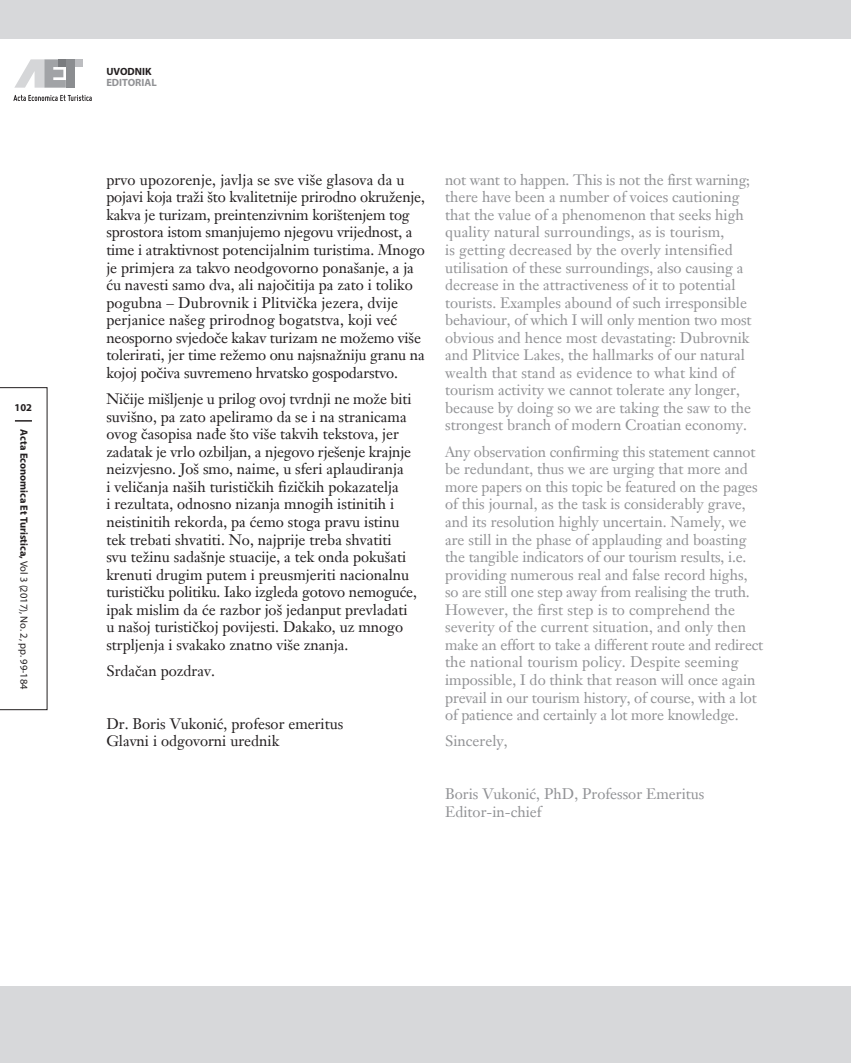
<style>
.page{position:relative;width:851px;height:1063px;background:#fff}
.page>*{position:absolute;margin:0;border:0;box-sizing:border-box;transform-origin:0 0}
.t1{font:15px/17.5px "Janson HR";color:#919295}
.t2{font:15px/17.5px "Janson HR";color:#231f20}
.t3{font:700 10.5px "Myriad Pro";color:#231f20}
.t4{font:700 10.5px "Myriad Pro";color:#919295}
.s1{font-weight:400}
</style>
<div class="page">
<div style="left:0;top:0;width:850px;height:38px;background:#d7d8da"></div>
<div style="left:0;top:986px;width:850px;height:77px;background:#d7d8da"></div>
<svg style="left:0;top:387px;width:47px;height:323px"></svg>
<svg style="left:14px;top:59px;width:52px;height:29px"></svg>
<div style="left:66px;top:59px;width:9px;height:29px;background:#8b8d90"></div>
<div style="left:58px;top:59px;width:8px;height:8px;background:#7a7c7f"></div>
<div style="left:75px;top:59px;width:7px;height:8px;background:#bcbdc0"></div>
<svg style="left:13px;top:95px;width:79px;height:6px"></svg>
<p class="t3" style="left:15px;top:401px;width:19px">102</p>
<p class="t3" style="left:31px;top:429px;width:261px;rotate:90deg">Acta Economica Et Turistica, <span class="s1">Vol 3 (2017), No. 2, pp. 99-184</span></p>
<p class="t3" style="left:106px;top:64px;width:47px">UVODNIK</p>
<p class="t4" style="left:106px;top:76px;width:52px">EDITORIAL</p>
<p class="t2" style="left:106px;top:171px;width:320px">prvo upozorenje, javlja se sve više glasova da u pojavi koja traži što kvalitetnije prirodno okruženje, kakva je turizam, preintenzivnim korištenjem tog sprostora istom smanjujemo njegovu vrijednost, a time i atraktivnost potencijalnim turistima. Mnogo je primjera za takvo neodgovorno ponašanje, a ja ću navesti samo dva, ali najočitija pa zato i toliko pogubna – Dubrovnik i Plitvička jezera, dvije perjanice našeg prirodnog bogatstva, koji već neosporno svjedoče kakav turizam ne možemo više tolerirati, jer time režemo onu najsnažniju granu na kojoj počiva suvremeno hrvatsko gospodarstvo.</p>
<p class="t2" style="left:106px;top:390px;width:312px">Ničije mišljenje u prilog ovoj tvrdnji ne može biti suvišno, pa zato apeliramo da se i na stranicama ovog časopisa nađe što više takvih tekstova, jer zadatak je vrlo ozbiljan, a njegovo rješenje krajnje neizvjesno. Još smo, naime, u sferi aplaudiranja<br>i veličanja naših turističkih fizičkih pokazatelja<br>i rezultata, odnosno nizanja mnogih istinitih i neistinitih rekorda, pa ćemo stoga pravu istinu tek trebati shvatiti. No, najprije treba shvatiti<br>svu težinu sadašnje stuacije, a tek onda pokušati krenuti drugim putem i preusmjeriti nacionalnu turističku politiku. Iako izgleda gotovo nemoguće, ipak mislim da će razbor još jedanput prevladati u našoj turističkoj povijesti. Dakako, uz mnogo strpljenja i svakako znatno više znanja.</p>
<p class="t2" style="left:106px;top:662px;width:110px">Srdačan pozdrav.</p>
<p class="t2" style="left:106px;top:715px;width:238px">Dr. Boris Vukonić, profesor emeritus<br>Glavni i odgovorni urednik</p>
<p class="t1" style="left:445px;top:171px;width:308px">not want to happen. This is not the first warning; there have been a number of voices cautioning that the value of a phenomenon that seeks high quality natural surroundings, as is tourism,<br>is getting decreased by the overly intensified utilisation of these surroundings, also causing a decrease in the attractiveness of it to potential tourists. Examples abound of such irresponsible behaviour, of which I will only mention two most obvious and hence most devastating: Dubrovnik and Plitvice Lakes, the hallmarks of our natural wealth that stand as evidence to what kind of tourism activity we cannot tolerate any longer, because by doing so we are taking the saw to the strongest branch of modern Croatian economy.</p>
<p class="t1" style="left:445px;top:443px;width:319px">Any observation confirming this statement cannot be redundant, thus we are urging that more and more papers on this topic be featured on the pages of this journal, as the task is considerably grave, and its resolution highly uncertain. Namely, we are still in the phase of applauding and boasting the tangible indicators of our tourism results, i.e. providing numerous real and false record highs, so are still one step away from realising the truth.<br>However, the first step is to comprehend the severity of the current situation, and only then make an effort to take a different route and redirect the national tourism policy. Despite seeming impossible, I do think that reason will once again prevail in our tourism history, of course, with a lot of patience and certainly a lot more knowledge.</p>
<p class="t1" style="left:445px;top:732px;width:64px">Sincerely,</p>
<p class="t1" style="left:445px;top:785px;width:261px">Boris Vukonić, PhD, Professor Emeritus<br>Editor-in-chief</p>
</div>
